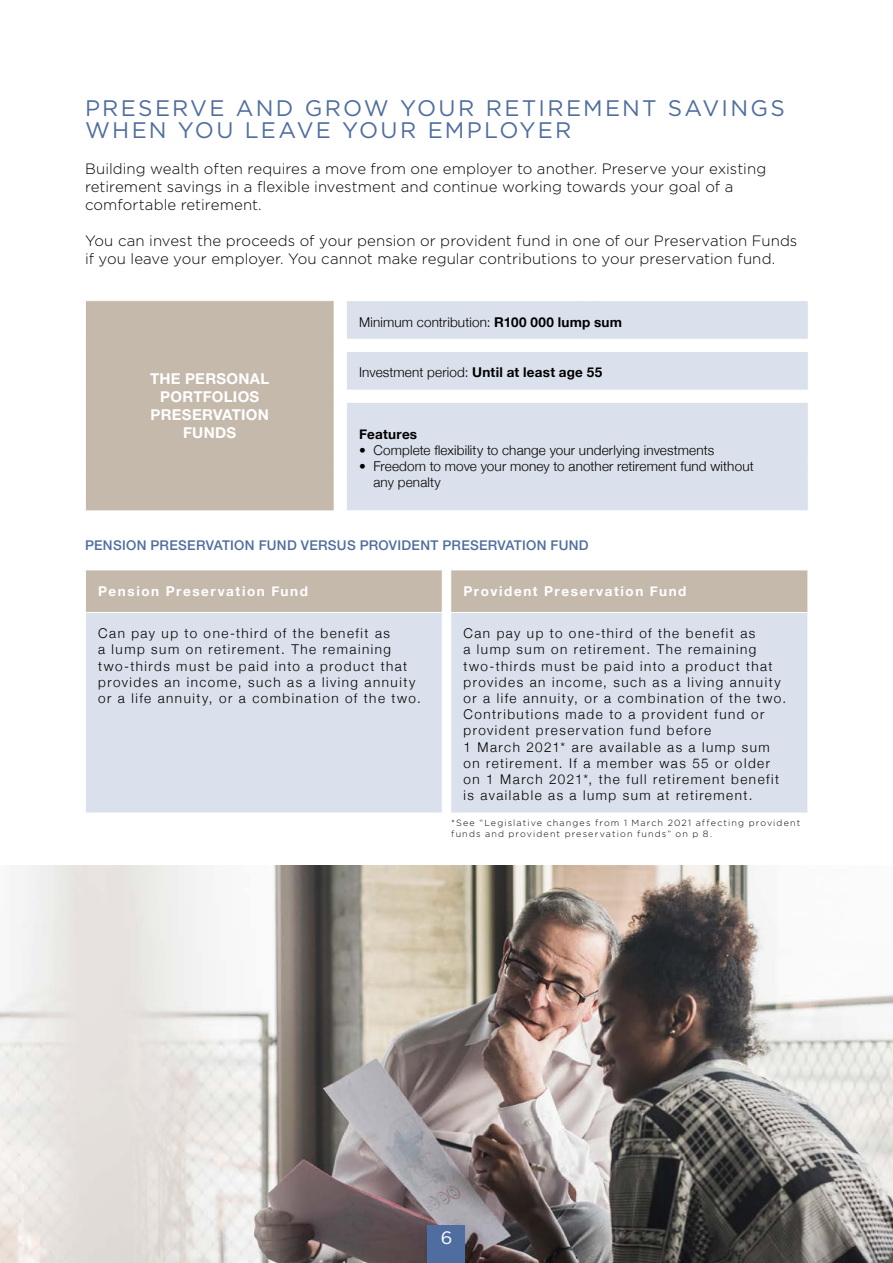
<style>
.page{position:relative;width:893px;height:1263px;background:#fff}
.page>*{position:absolute;margin:0;border:0;box-sizing:border-box;transform-origin:0 0}
.t1{font:22.5px/22.5px "Gotham";letter-spacing:.1em;color:#4f6d9f}
.t2{font:18px "Gotham";color:#fff}
.t3{font:300 15px/18px "Gotham";letter-spacing:.005em;color:#000}
.t4{font:700 15px/18px "Helvetica Neue LT Std";letter-spacing:.02em;color:#fff;text-align:center}
.t5{font:300 13.5px/16.2px "Helvetica Neue";letter-spacing:.11em;color:#000}
.t6{font:300 13.5px/16.2px "Helvetica Neue";letter-spacing:.01em;color:#000}
.t7{font:500 13.5px "Helvetica Neue LT Std";letter-spacing:.02em;color:#4f6d9f}
.t8{font:700 13.5px "Helvetica Neue";letter-spacing:.12em;color:#fff}
.t9{font:700 13.5px "Helvetica Neue";letter-spacing:.015em;color:#000}
.t10{font:300 9px/10.8px "Gotham";letter-spacing:.125em;color:#000}
.s1{font-weight:700}
</style>
<div class="page">
<div style="left:86px;top:613px;width:721px;height:200px;background:#dbe1ec"></div>
<div style="left:85px;top:570px;width:723px;height:42px;background:#c5b9ac"></div>
<hr style="left:442px;top:613px;width:1px;height:200px;background:#fff">
<hr style="left:450px;top:613px;width:1px;height:200px;background:#fff">
<img style="left:0;top:865px;width:893px;height:398px">
<div style="left:85px;top:301px;width:249px;height:210px;background:#c5b9ac"></div>
<svg style="left:347px;top:301px;width:461px;height:209px;background:#dfe4ee"></svg>
<hr style="left:346px;top:402px;width:230px;height:1px;background:#fff">
<svg style="left:576px;top:402px;width:17px;height:1px"></svg>
<hr style="left:593px;top:402px;width:216px;height:1px;background:#fff">
<svg style="left:576px;top:510px;width:17px;height:1px"></svg>
<hr style="left:346px;top:351px;width:230px;height:1px;background:#fff">
<svg style="left:576px;top:351px;width:17px;height:1px"></svg>
<hr style="left:593px;top:351px;width:216px;height:1px;background:#fff">
<hr style="left:346px;top:390px;width:230px;height:1px;background:#fff">
<svg style="left:576px;top:390px;width:17px;height:1px"></svg>
<hr style="left:593px;top:390px;width:216px;height:1px;background:#fff">
<hr style="left:346px;top:339px;width:230px;height:1px;background:#fff">
<svg style="left:576px;top:339px;width:17px;height:1px"></svg>
<hr style="left:593px;top:339px;width:216px;height:1px;background:#fff">
<hr style="left:85px;top:301px;width:1px;height:38px;background:#fff">
<svg style="left:85px;top:339px;width:1px;height:12px"></svg>
<hr style="left:85px;top:351px;width:1px;height:39px;background:#fff">
<svg style="left:85px;top:390px;width:1px;height:12px"></svg>
<hr style="left:85px;top:402px;width:1px;height:61px;background:#fff">
<svg style="left:85px;top:463px;width:1px;height:13px"></svg>
<hr style="left:85px;top:476px;width:1px;height:34px;background:#fff">
<hr style="left:85px;top:510px;width:250px;height:1px;background:#fff">
<div style="left:428px;top:1225px;width:37px;height:38px;background:#4f6d9f"></div>
<h1 class="t1" style="left:85px;top:96px;width:701px">PRESERVE AND GROW YOUR RETIREMENT SAVINGS<br>WHEN YOU LEAVE YOUR EMPLOYER</h1>
<p class="t3" style="left:85px;top:160px;width:683px">Building wealth often requires a move from one employer to another. Preserve your existing retirement savings in a flexible investment and continue working towards your goal of a comfortable retirement.</p>
<p class="t3" style="left:85px;top:232px;width:714px">You can invest the proceeds of your pension or provident fund in one of our Preservation Funds if you leave your employer. You cannot make regular contributions to your preservation fund.</p>
<p class="t4" style="left:150px;top:369px;width:121px">THE PERSONAL<br>PORTFOLIOS<br>PRESERVATION<br>FUNDS</p>
<p class="t6" style="left:359px;top:313px;width:264px">Minimum contribution: <span class="s1">R100 000 lump sum</span></p>
<p class="t6" style="left:359px;top:363px;width:245px">Investment period: <span class="s1">Until at least age 55</span></p>
<p class="t9" style="left:359px;top:423px;width:60px">Features</p>
<p class="t6" style="left:359px;top:441px;width:356px">• Complete flexibility to change your underlying investments</p>
<p class="t6" style="left:373px;top:457px;width:382px;text-indent:-14px">• Freedom to move your money to another retirement fund without any penalty</p>
<p class="t7" style="left:85px;top:537px;width:505px">PENSION PRESERVATION FUND VERSUS PROVIDENT PRESERVATION FUND</p>
<p class="t8" style="left:98px;top:581px;width:211px">Pension Preservation Fund</p>
<p class="t8" style="left:463px;top:581px;width:225px">Provident Preservation Fund</p>
<p class="t5" style="left:98px;top:624px;width:324px">Can pay up to one-third of the benefit as<br>a lump sum on retirement. The remaining two-thirds must be paid into a product that provides an income, such as a living annuity or a life annuity, or a combination of the two.</p>
<p class="t5" style="left:463px;top:624px;width:324px">Can pay up to one-third of the benefit as<br>a lump sum on retirement. The remaining two-thirds must be paid into a product that provides an income, such as a living annuity or a life annuity, or a combination of the two.<br>Contributions made to a provident fund or provident preservation fund before<br>1 March 2021* are available as a lump sum on retirement. If a member was 55 or older on 1 March 2021*, the full retirement benefit is available as a lump sum at retirement.</p>
<p class="t10" style="left:451px;top:817px;width:351px">*See “Legislative changes from 1 March 2021 affecting provident funds and provident preservation funds” on p 8.</p>
<h2 class="t2" style="left:441px;top:1226px;width:13px">6</h2>
</div>
